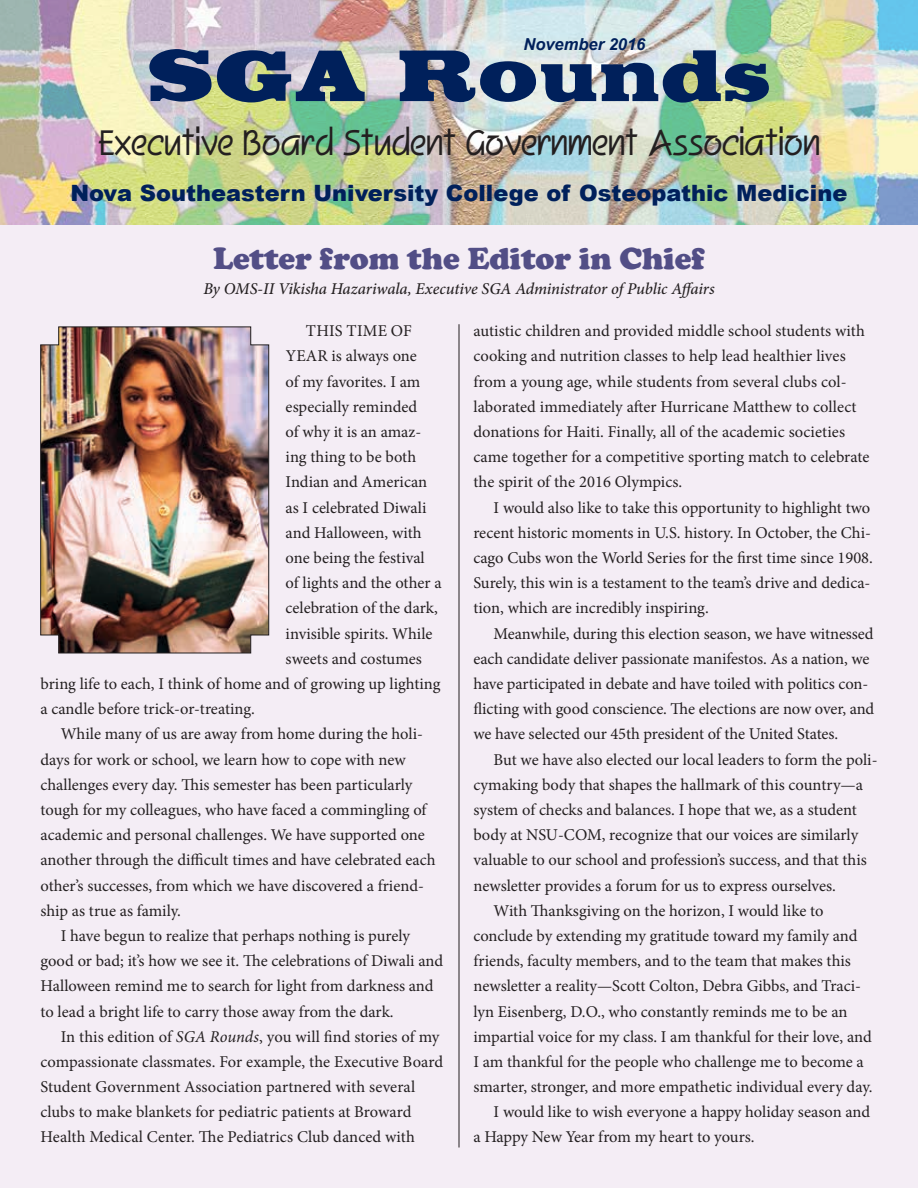
<style>
.page{position:relative;width:918px;height:1188px;background:#fff}
.page>*{position:absolute;margin:0;border:0;box-sizing:border-box;transform-origin:0 0}
.t1{font:72px "Saloon";letter-spacing:.03em;color:#00205b}
.t2{font:34.5px "AHJ Frank";color:#231f20}
.t3{font:900 31.5px "Cooper";color:#524e86}
.t4{font:900 22.5px "Arial";color:#00205b}
.t5{font:16.5px/25.2px "Minion Pro";color:#231f20}
.t6{font:italic 500 16.5px "Minion Pro";letter-spacing:-.01em;color:#231f20}
.t7{font:italic 700 16.5px "Arial";color:#00205b}
.s1{font-style:italic}
</style>
<div class="page">
<div style="left:0;top:225px;width:918px;height:963px;background:#f4edf5"></div>
<img style="left:0;top:0;width:918px;height:225px">
<img style="left:40px;top:327px;width:229px;height:326px">
<hr style="left:459px;top:324px;width:1px;height:824px;background:#231f20">
<p class="t7" style="left:523px;top:33px;width:123px">November 2016</p>
<h1 class="t1" style="left:148px;top:30px;width:624px">SGA Rounds</h1>
<h2 class="t2" style="left:98px;top:121px;width:723px">Executive Board Student Government Association</h2>
<h3 class="t4" style="left:71px;top:177px;width:778px">Nova Southeastern University College of Osteopathic Medicine</h3>
<h3 class="t3" style="left:213px;top:240px;width:493px">Letter from the Editor in Chief</h3>
<p class="t6" style="left:203px;top:278px;width:513px">By OMS-II Vikisha Hazariwala, Executive SGA Administrator of Public Affairs</p>
<p class="t5" style="left:473px;top:318px;width:398px">autistic children and provided middle school students with cooking and nutrition classes to help lead healthier lives from a young age, while students from several clubs col&shy;laborated immediately after Hurricane Matthew to collect donations for Haiti. Finally, all of the academic societies came together for a competitive sporting match to celebrate the spirit of the 2016 Olympics.</p>
<p class="t5" style="left:473px;top:495px;width:401px;text-indent:20px">I would also like to take this opportunity to highlight two recent historic moments in U.S. history. In October, the Chi&shy;cago Cubs won the World Series for the first time since 1908.<br>Surely, this win is a testament to the team’s drive and dedica&shy;tion, which are incredibly inspiring.</p>
<p class="t5" style="left:473px;top:621px;width:402px;text-indent:20px">Meanwhile, during this election season, we have witnessed each candidate deliver passionate manifestos. As a nation, we have participated in debate and have toiled with politics con&shy;flicting with good conscience. The elections are now over, and we have selected our 45th president of the United States.</p>
<p class="t5" style="left:494px;top:747px;width:385px">But we have also elected our local leaders to form the poli-</p>
<p class="t5" style="left:473px;top:772px;width:391px">cymaking body that shapes the hallmark of this country—a</p>
<p class="t5" style="left:473px;top:797px;width:385px">system of checks and balances. I hope that we, as a student</p>
<p class="t5" style="left:473px;top:822px;width:386px">body at NSU-COM, recognize that our voices are similarly</p>
<p class="t5" style="left:473px;top:848px;width:395px">valuable to our school and profession’s success, and that this</p>
<p class="t5" style="left:473px;top:873px;width:364px">newsletter provides a forum for us to express ourselves.</p>
<p class="t5" style="left:494px;top:898px;width:331px">With Thanksgiving on the horizon, I would like to</p>
<p class="t5" style="left:473px;top:923px;width:386px">conclude by extending my gratitude toward my family and</p>
<p class="t5" style="left:473px;top:948px;width:379px">friends, faculty members, and to the team that makes this</p>
<p class="t5" style="left:473px;top:974px;width:389px">newsletter a reality—Scott Colton, Debra Gibbs, and Traci-</p>
<p class="t5" style="left:473px;top:999px;width:376px">lyn Eisenberg, D.O., who constantly reminds me to be an</p>
<p class="t5" style="left:473px;top:1024px;width:400px">impartial voice for my class. I am thankful for their love, and</p>
<p class="t5" style="left:473px;top:1049px;width:392px">I am thankful for the people who challenge me to become a</p>
<p class="t5" style="left:473px;top:1074px;width:401px">smarter, stronger, and more empathetic individual every day.</p>
<p class="t5" style="left:494px;top:1100px;width:378px">I would like to wish everyone a happy holiday season and</p>
<p class="t5" style="left:473px;top:1125px;width:283px">a Happy New Year from my heart to yours.</p>
<p class="t5" style="left:306px;top:318px;width:108px">THIS TIME OF</p>
<p class="t5" style="left:286px;top:344px;width:133px">YEAR is always one</p>
<p class="t5" style="left:286px;top:369px;width:136px">of my favorites. I am</p>
<p class="t5" style="left:286px;top:394px;width:133px">especially reminded</p>
<p class="t5" style="left:286px;top:419px;width:137px">of why it is an amaz-</p>
<p class="t5" style="left:286px;top:444px;width:132px">ing thing to be both</p>
<p class="t5" style="left:286px;top:470px;width:143px">Indian and American</p>
<p class="t5" style="left:286px;top:495px;width:142px">as I celebrated Diwali</p>
<p class="t5" style="left:286px;top:520px;width:137px">and Halloween, with</p>
<p class="t5" style="left:286px;top:545px;width:141px">one being the festival</p>
<p class="t5" style="left:286px;top:570px;width:157px">of lights and the other a</p>
<p class="t5" style="left:286px;top:596px;width:154px">celebration of the dark,</p>
<p class="t5" style="left:286px;top:621px;width:148px">invisible spirits. While</p>
<p class="t5" style="left:286px;top:646px;width:138px">sweets and costumes</p>
<p class="t5" style="left:41px;top:671px;width:402px">bring life to each, I think of home and of growing up lighting</p>
<p class="t5" style="left:41px;top:696px;width:216px">a candle before trick-or-treating.</p>
<p class="t5" style="left:61px;top:722px;width:364px">While many of us are away from home during the holi-</p>
<p class="t5" style="left:41px;top:747px;width:367px">days for work or school, we learn how to cope with new</p>
<p class="t5" style="left:41px;top:772px;width:373px">challenges every day. This semester has been particularly</p>
<p class="t5" style="left:41px;top:797px;width:388px">tough for my colleagues, who have faced a commingling of</p>
<p class="t5" style="left:41px;top:822px;width:386px">academic and personal challenges. We have supported one</p>
<p class="t5" style="left:41px;top:848px;width:397px">another through the difficult times and have celebrated each</p>
<p class="t5" style="left:41px;top:873px;width:385px">other’s successes, from which we have discovered a friend-</p>
<p class="t5" style="left:41px;top:898px;width:142px">ship as true as family.</p>
<p class="t5" style="left:61px;top:923px;width:351px">I have begun to realize that perhaps nothing is purely</p>
<p class="t5" style="left:41px;top:948px;width:404px">good or bad; it’s how we see it. The celebrations of Diwali and</p>
<p class="t5" style="left:41px;top:974px;width:395px">Halloween remind me to search for light from darkness and</p>
<p class="t5" style="left:41px;top:999px;width:355px">to lead a bright life to carry those away from the dark.</p>
<p class="t5" style="left:61px;top:1024px;width:380px">In this edition of <span class="s1">SGA Rounds</span>, you will find stories of my</p>
<p class="t5" style="left:41px;top:1049px;width:404px">compassionate classmates. For example, the Executive Board</p>
<p class="t5" style="left:41px;top:1074px;width:376px">Student Government Association partnered with several</p>
<p class="t5" style="left:41px;top:1100px;width:372px">clubs to make blankets for pediatric patients at Broward</p>
<p class="t5" style="left:41px;top:1125px;width:376px">Health Medical Center. The Pediatrics Club danced with</p>
</div>
